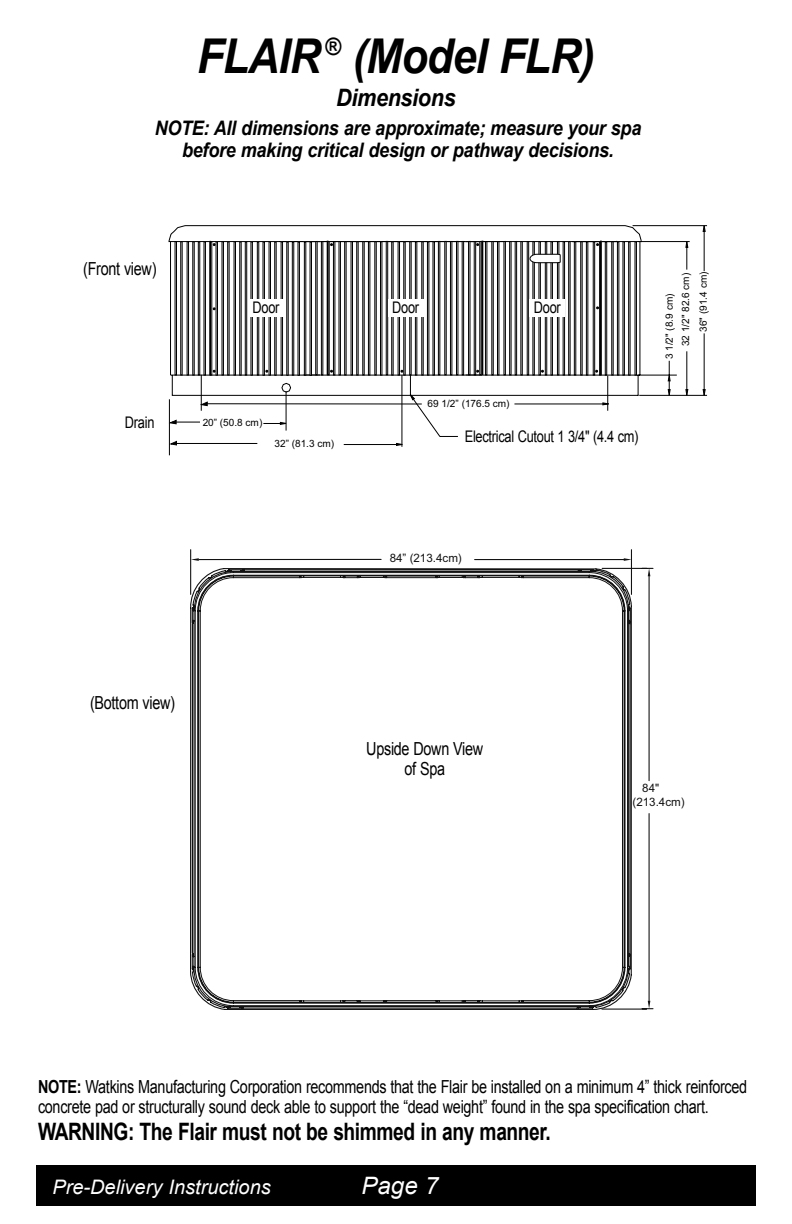
<style>
.page{position:relative;width:792px;height:1224px;background:#fff}
.page>*{position:absolute;margin:0;border:0;box-sizing:border-box;transform-origin:0 0}
.t1{font:italic 700 48px "Arial";letter-spacing:-.02em;color:#000;scale:.9 1}
.t2{font:37.2px "Arial";letter-spacing:-.01em;color:#000}
.t3{font:700 24px "Arial";letter-spacing:-.02em;color:#000;scale:.8 1}
.t4{font:italic 700 24px "Arial";letter-spacing:-.015em;color:#000;scale:.9 1}
.t5{font:italic 24px "Arial";color:#fff}
.t6{font:italic 700 20px/22px "Arial";letter-spacing:-.015em;color:#000;text-align:center;scale:.9 1}
.t7{font:italic 20px "Arial";color:#fff}
.t8{font:18px/20px "Arial";letter-spacing:-.02em;color:#000;scale:.8 1}
.t9{font:16px "Arial";letter-spacing:-.02em;color:#000;scale:.8 1}
.t10{font:11.6px/14px "Arial";color:#111211}
.t11{font:10px/16.2px "Arial";color:#000}
.s1{font-weight:700}
.s2{font-size:24px}
</style>
<div class="page">
<div style="left:36px;top:1165px;width:720px;height:41px;background:#000"></div>
<svg style="left:190px;top:549px;width:443px;height:461px"></svg>
<hr style="left:475px;top:559px;width:149px;height:1px;background:#111211">
<svg style="left:191px;top:558px;width:8px;height:3px"></svg>
<svg style="left:624px;top:558px;width:8px;height:3px"></svg>
<hr style="left:602px;top:568px;width:45px;height:1px;background:#111211">
<hr style="left:602px;top:1009px;width:45px;height:1px;background:#111211">
<hr style="left:649px;top:576px;width:1px;height:205px;background:#111211">
<hr style="left:649px;top:814px;width:1px;height:187px;background:#111211">
<svg style="left:647px;top:568px;width:6px;height:8px"></svg>
<svg style="left:642px;top:1001px;width:11px;height:8px"></svg>
<hr style="left:169px;top:399px;width:1px;height:56px;background:#000">
<hr style="left:402px;top:375px;width:1px;height:72px;background:#000">
<svg style="left:168px;top:225px;width:539px;height:221px"></svg>
<div style="left:209px;top:241px;width:2px;height:134px;border:1px solid #000"></div>
<div style="left:600px;top:241px;width:2px;height:134px;border:1px solid #000"></div>
<div style="left:327px;top:241px;width:1px;height:134px;border:1px solid #000"></div>
<div style="left:482px;top:241px;width:1px;height:134px;border:1px solid #000"></div>
<div style="left:248px;top:299px;width:36px;height:18px;background:#fff"></div>
<div style="left:529px;top:299px;width:36px;height:18px;background:#fff"></div>
<div style="left:388px;top:299px;width:36px;height:18px;background:#fff"></div>
<h1 class="t1" style="left:197px;top:24px;width:443px">FLAIR <sup>®</sup> (Model FLR)</h1>
<h3 class="t4" style="left:336px;top:82px;width:134px">Dimensions</h3>
<p class="t6" style="left:155px;top:118px;width:542px">NOTE: All dimensions are approximate; measure your spa before making critical design or pathway decisions.</p>
<h2 class="t2" style="left:346px;top:91px;width:105px">FLAIR</h2>
<p class="t8" style="left:83px;top:259px;width:93px">(Front view)</p>
<p class="t9" style="left:125px;top:411px;width:38px">Drain</p>
<p class="t9" style="left:253px;top:297px;width:35px">Door</p>
<p class="t11" style="left:203px;top:414px;width:61px">20” (50.8 cm)</p>
<p class="t11" style="left:275px;top:435px;width:61px">32” (81.3 cm)</p>
<p class="t9" style="left:392px;top:297px;width:35px">Door</p>
<p class="t9" style="left:534px;top:297px;width:35px">Door</p>
<p class="t11" style="left:428px;top:396px;width:83px">69 1/2” (176.5 cm)</p>
<p class="t9" style="left:465px;top:426px;width:219px">Electrical Cutout 1 3/4" (4.4 cm)</p>
<p class="t11" style="left:661px;top:346px;width:75px;text-indent:-13px;rotate:-90deg">3 1/2" (8.9 cm)<br>32 1/2" 82.6 cm)</p>
<p class="t11" style="left:695px;top:332px;width:61px;rotate:-90deg">36" (91.4 cm)</p>
<p class="t10" style="left:390px;top:551px;width:74px">84” (213.4cm)</p>
<p class="t8" style="left:90px;top:693px;width:108px">(Bottom view)</p>
<p class="t8" style="left:366px;top:739px;width:148px;text-align:center">Upside Down View of Spa</p>
<p class="t10" style="left:633px;top:782px;width:54px;text-indent:10px">84" (213.4cm)</p>
<p class="t8" style="left:38px;top:1077px;width:888px"><span class="s1">NOTE:</span> Watkins Manufacturing Corporation recommends that the Flair be installed on a minimum 4” thick reinforced concrete pad or structurally sound deck able to support the “dead weight” found in the spa specification chart.</p>
<h3 class="t3" style="left:38px;top:1116px;width:643px">WARNING: The Flair must not be shimmed in any manner.</h3>
<p class="t7" style="left:52px;top:1174px;width:220px"><span class="s2">x</span>Pre-Delivery Instructions</p>
<h3 class="t5" style="left:362px;top:1170px;width:78px">Page 7</h3>
</div>
